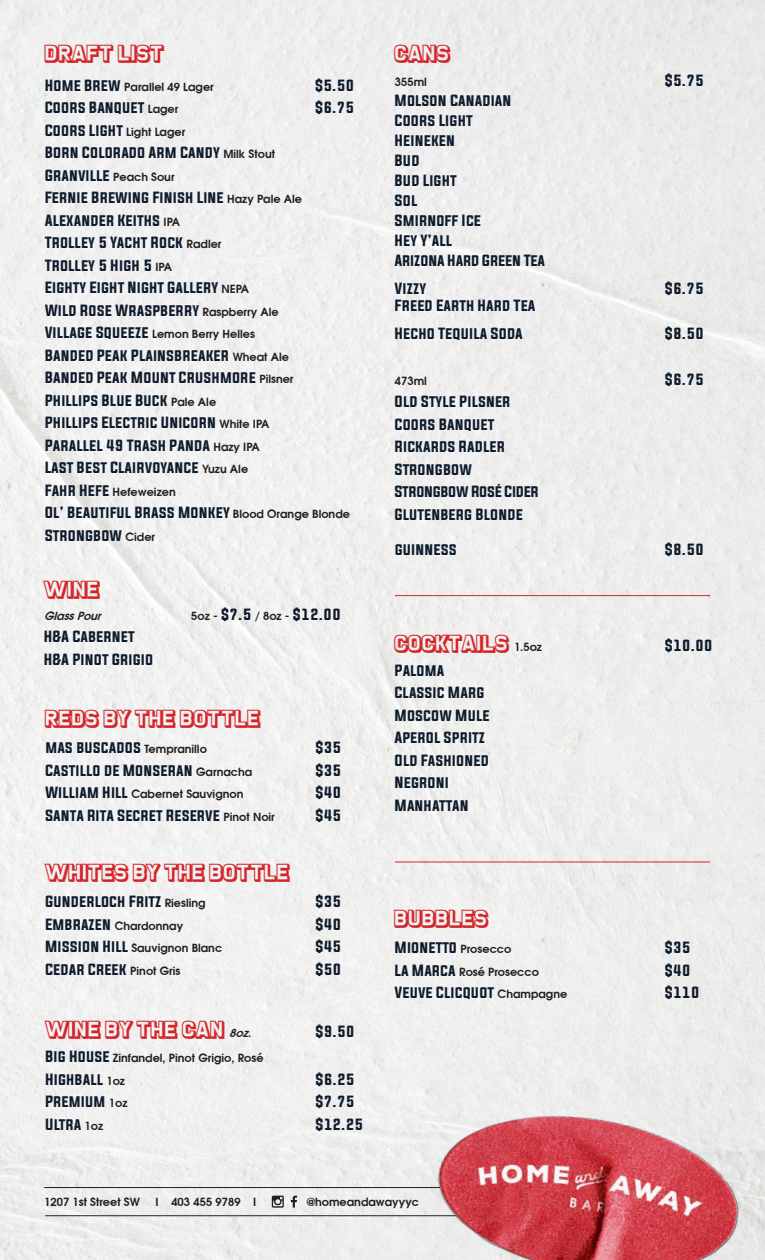
<style>
.page{position:relative;width:765px;height:1260px;background:#efefef}
.page>*{position:absolute;margin:0;border:0;box-sizing:border-box;transform-origin:0 0}
.t1{font:20px "San Marino Beach";color:#d42429}
.t2{font:13.75px/22.5px "Evogria";color:#0e1c2c}
.t3{font:600 11.25px "Avant Garde";color:#241f1f}
.t4{font:italic 600 11.25px "Avant Garde";color:#241f1f}
.s1{font-family:"Evogria";font-weight:400;font-size:13.75px;color:#0e1c2c}
.s2{font-family:"Avant Garde";font-weight:600;font-size:11.25px;color:#241f1f}
.s3{font-family:"Avant Garde";font-weight:600;font-style:italic;font-size:11.25px;color:#241f1f}
</style>
<div class="page">
<svg style="left:272px;top:1196px;width:12px;height:12px"></svg>
<svg style="left:291px;top:1196px;width:6px;height:12px"></svg>
<hr style="left:44px;top:1187px;width:453px;height:1px;background:#241f1f">
<hr style="left:45px;top:1215px;width:453px;height:1px;background:#241f1f">
<img style="left:424px;top:1086px;width:336px;height:174px">
<hr style="left:395px;top:862px;width:315px;height:1px;background:#d42429">
<hr style="left:395px;top:595px;width:315px;height:1px;background:#d42429">
<h1 class="t1" style="left:45px;top:44px;width:121px">DRAFT LIST</h1>
<p class="t3" style="left:45px;top:79px;width:170px"><span class="s1">HOME BREW</span> Parallel 49 Lager</p>
<p class="t2" style="left:315px;top:75px;width:41px">$5.50</p>
<p class="t2" style="left:45px;top:97px;width:135px">COORS BANQUET <span class="s2">Lager</span></p>
<p class="t2" style="left:315px;top:97px;width:41px">$6.75</p>
<p class="t2" style="left:45px;top:120px;width:259px">COORS LIGHT <span class="s2">Light Lager<br></span>BORN COLORADO ARM CANDY <span class="s2">Milk Stout<br></span>GRANVILLE <span class="s2">Peach Sour<br></span>FERNIE BREWING FINISH LINE <span class="s2">Hazy Pale Ale<br></span>ALEXANDER KEITHS <span class="s2">IPA<br></span>TROLLEY 5 YACHT ROCK <span class="s2">Radler<br></span>TROLLEY 5 HIGH 5 <span class="s2">IPA<br></span>EIGHTY EIGHT NIGHT GALLERY <span class="s2">NEPA<br></span>WILD ROSE WRASPBERRY <span class="s2">Raspberry Ale</span></p>
<p class="t3" style="left:45px;top:327px;width:211px"><span class="s1">VILLAGE SQUEEZE</span> Lemon Berry Helles</p>
<p class="t2" style="left:45px;top:345px;width:250px">BANDED PEAK PLAINSBREAKER <span class="s2">Wheat Ale </span>BANDED PEAK MOUNT CRUSHMORE <span class="s2">Pilsner </span>PHILLIPS BLUE BUCK <span class="s2">Pale Ale<br></span>PHILLIPS ELECTRIC UNICORN <span class="s2">White IPA </span>PARALLEL 49 TRASH PANDA <span class="s2">Hazy IPA<br></span>LAST BEST CLAIRVOYANCE <span class="s2">Yuzu Ale</span></p>
<p class="t3" style="left:45px;top:484px;width:132px"><span class="s1">FAHR HEFE</span> Hefeweizen</p>
<p class="t2" style="left:45px;top:502px;width:306px">OL’ BEAUTIFUL BRASS MONKEY <span class="s2">Blood Orange Blonde<br></span>STRONGBOW <span class="s2">Cider</span></p>
<h1 class="t1" style="left:44px;top:580px;width:57px">WINE</h1>
<p class="t4" style="left:44px;top:608px;width:62px">GlassPour</p>
<p class="t2" style="left:191px;top:603px;width:151px"><span class="s2">5oz -</span> $7.5 <span class="s2">/ 8oz -</span> $12.00</p>
<p class="t2" style="left:44px;top:626px;width:111px">H&amp;A CABERNET<br>H&amp;A PINOT GRIGIO</p>
<h1 class="t1" style="left:45px;top:708px;width:217px">REDS BY THE BOTTLE</h1>
<p class="t2" style="left:45px;top:737px;width:163px">MAS BUSCADOS <span class="s2">Tempranillo</span></p>
<p class="t2" style="left:315px;top:737px;width:27px">$35</p>
<p class="t2" style="left:45px;top:759px;width:208px">CASTILLO DE MONSERAN <span class="s2">Garnacha</span></p>
<p class="t2" style="left:315px;top:759px;width:27px">$35</p>
<p class="t3" style="left:45px;top:787px;width:200px"><span class="s1">WILLIAM HILL</span> Cabernet Sauvignon</p>
<p class="t2" style="left:315px;top:782px;width:27px">$40</p>
<p class="t2" style="left:45px;top:804px;width:231px">SANTA RITA SECRET RESERVE <span class="s2">Pinot Noir</span></p>
<p class="t2" style="left:315px;top:804px;width:27px">$45</p>
<h1 class="t1" style="left:45px;top:863px;width:246px">WHITES BY THE BOTTLE</h1>
<p class="t2" style="left:45px;top:891px;width:162px">GUNDERLOCH FRITZ <span class="s2">Riesling</span></p>
<p class="t2" style="left:315px;top:891px;width:27px">$35</p>
<p class="t3" style="left:45px;top:918px;width:139px"><span class="s1">EMBRAZEN</span> Chardonnay</p>
<p class="t2" style="left:315px;top:914px;width:27px">$40</p>
<p class="t3" style="left:45px;top:941px;width:178px"><span class="s1">MISSION HILL</span> Sauvignon Blanc</p>
<p class="t2" style="left:315px;top:936px;width:27px">$45</p>
<p class="t2" style="left:45px;top:959px;width:137px">CEDAR CREEK <span class="s2">Pinot Gris</span></p>
<p class="t2" style="left:315px;top:959px;width:27px">$50</p>
<h1 class="t1" style="left:45px;top:1020px;width:211px">WINE BY THE CAN <span class="s3">8oz.</span></h1>
<p class="t2" style="left:315px;top:1021px;width:41px">$9.50</p>
<p class="t3" style="left:45px;top:1050px;width:220px"><span class="s1">BIG HOUSE</span> Zinfandel, Pinot Grigio, Rosé</p>
<p class="t2" style="left:45px;top:1068px;width:81px">HIGHBALL <span class="s2">1oz</span></p>
<p class="t2" style="left:315px;top:1068px;width:41px">$6.25</p>
<p class="t2" style="left:45px;top:1091px;width:84px">PREMIUM <span class="s2">1oz</span></p>
<p class="t2" style="left:315px;top:1091px;width:41px">$7.75</p>
<p class="t2" style="left:45px;top:1113px;width:59px">ULTRA <span class="s2">1oz</span></p>
<p class="t2" style="left:315px;top:1113px;width:49px">$12.25</p>
<h1 class="t1" style="left:395px;top:44px;width:57px">CANS</h1>
<p class="t3" style="left:395px;top:75px;width:34px">355ml</p>
<p class="t2" style="left:665px;top:70px;width:41px">$5.75</p>
<p class="t2" style="left:395px;top:91px;width:152px;line-height:20px">MOLSON CANADIAN<br>COORS LIGHT<br>HEINEKEN<br>BUD<br>BUD LIGHT<br>SOL<br>SMIRNOFF ICE<br>HEY Y’ALL<br>ARIZONA HARD GREEN TEA</p>
<p class="t2" style="left:395px;top:278px;width:33px">VIZZY</p>
<p class="t2" style="left:665px;top:278px;width:41px">$6.75</p>
<p class="t2" style="left:395px;top:293px;width:142px;line-height:27.5px">FREED EARTH HARD TEA<br>HECHO TEQUILA SODA</p>
<p class="t2" style="left:665px;top:323px;width:41px">$8.50</p>
<p class="t3" style="left:395px;top:373px;width:34px">473ml</p>
<p class="t2" style="left:665px;top:369px;width:41px">$6.75</p>
<p class="t2" style="left:395px;top:391px;width:146px">OLD STYLE PILSNER<br>COORS BANQUET<br>RICKARDS RADLER<br>STRONGBOW<br>STRONGBOW ROSÉ CIDER<br>GLUTENBERG BLONDE</p>
<p class="t2" style="left:395px;top:539px;width:64px">GUINNESS</p>
<p class="t2" style="left:665px;top:539px;width:41px">$8.50</p>
<h1 class="t1" style="left:395px;top:634px;width:149px">COCKTAILS <span class="s2">1.5oz</span></h1>
<p class="t2" style="left:665px;top:635px;width:49px">$10.00</p>
<p class="t2" style="left:395px;top:660px;width:96px">PALOMA<br>CLASSIC MARG<br>MOSCOW MULE<br>APEROL SPRITZ<br>OLD FASHIONED<br>NEGRONI<br>MANHATTAN</p>
<h1 class="t1" style="left:395px;top:909px;width:95px">BUBBLES</h1>
<p class="t2" style="left:395px;top:937px;width:118px">MIONETTO <span class="s2">Prosecco</span></p>
<p class="t2" style="left:665px;top:937px;width:27px">$35</p>
<p class="t3" style="left:395px;top:964px;width:146px"><span class="s1">LA MARCA</span> Rosé Prosecco</p>
<p class="t2" style="left:665px;top:960px;width:27px">$40</p>
<p class="t2" style="left:395px;top:982px;width:174px">VEUVE CLICQUOT <span class="s2">Champagne</span></p>
<p class="t2" style="left:665px;top:982px;width:36px">$110</p>
<p class="t3" style="left:44px;top:1195px;width:97px">1207 1st Street SW</p>
<p class="t3" style="left:156px;top:1195px;width:102px">I 403 455 9789 I</p>
<p class="t3" style="left:307px;top:1195px;width:114px">@homeandawayyyc</p>
</div>
